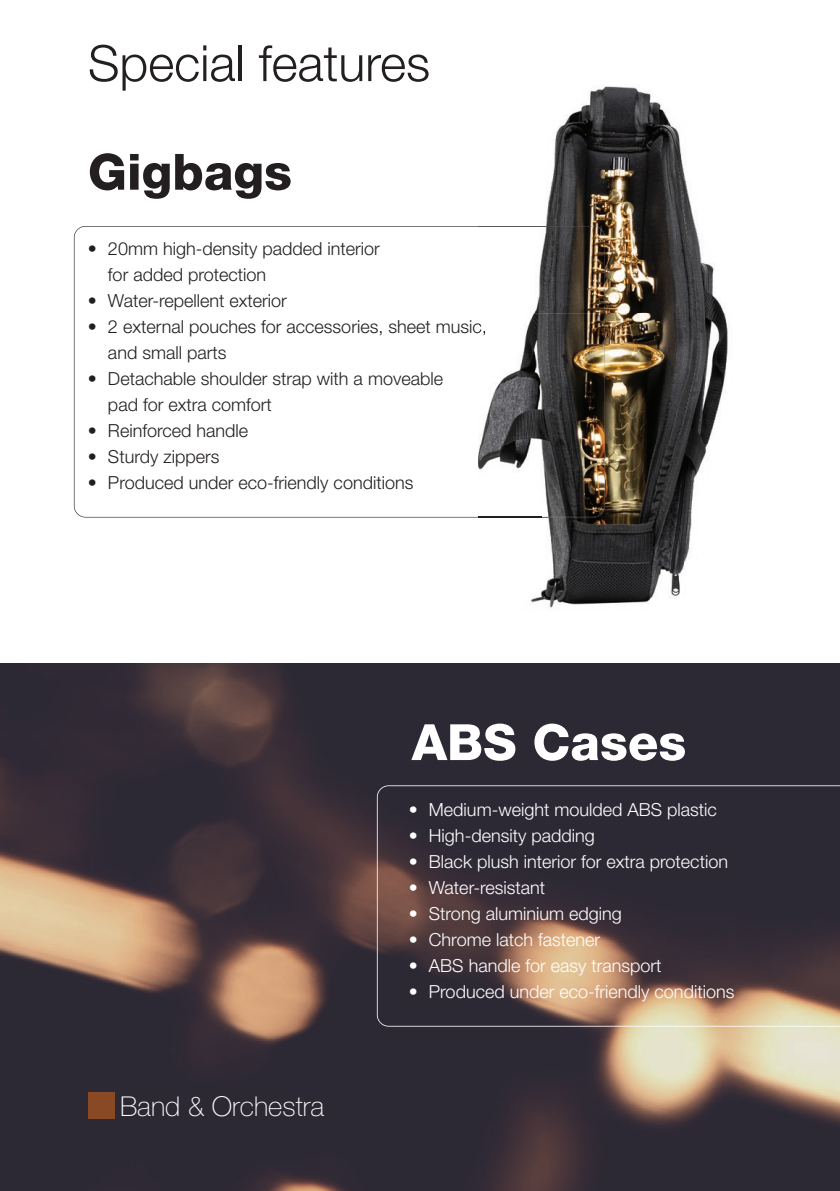
<style>
.page{position:relative;width:840px;height:1191px;background:#fff}
.page>*{position:absolute;margin:0;border:0;box-sizing:border-box;transform-origin:0 0}
.t1{font:300 50px "Helvetica Neue LT Std";color:#231f20}
.t2{font:800 50px "Helvetica Neue LT Std";color:#fff}
.t3{font:800 50px "Helvetica Neue LT Std";color:#231f20}
.t4{font:100 27.4px "Helvetica Neue LT Std";color:#fff}
.t5{font:300 18px/26px "Helvetica Neue LT Std";color:#231f20}
.t6{font:300 18px "Helvetica Neue LT Std";color:#fff}
</style>
<div class="page">
<img style="left:0;top:663px;width:839px;height:528px">
<svg style="left:74px;top:226px;width:404px;height:291px"></svg>
<img style="left:478px;top:86px;width:250px;height:522px">
<img style="left:478px;top:320px;width:7px;height:16px">
<img style="left:478px;top:226px;width:126px;height:58px">
<img style="left:541px;top:284px;width:63px;height:233px">
<img style="left:478px;top:517px;width:63px;height:1px">
<svg style="left:376px;top:785px;width:463px;height:241px;fill:#2f2a35"></svg>
<div style="left:88px;top:1092px;width:26px;height:27px;background:#884924"></div>
<h1 class="t1" style="left:88px;top:33px;width:343px">Special features</h1>
<h1 class="t3" style="left:88px;top:142px;width:205px">Gigbags</h1>
<p class="t5" style="left:108px;top:235px;width:273px;text-indent:-20px">• 20mm high-density padded interior for added protection</p>
<p class="t5" style="left:88px;top:287px;width:200px">• Water-repellent exterior</p>
<p class="t5" style="left:108px;top:313px;width:380px;text-indent:-20px">• 2 external pouches for accessories, sheet music, and small parts</p>
<p class="t5" style="left:108px;top:365px;width:336px;text-indent:-20px">• Detachable shoulder strap with a moveable pad for extra comfort</p>
<p class="t5" style="left:88px;top:417px;width:162px">• Reinforced handle</p>
<p class="t5" style="left:88px;top:443px;width:133px">• Sturdy zippers</p>
<p class="t5" style="left:88px;top:469px;width:327px">• Produced under eco-friendly conditions</p>
<h1 class="t2" style="left:411px;top:712px;width:276px">ABS Cases</h1>
<h2 class="t4" style="left:120px;top:1090px;width:205px">Band &amp; Orchestra</h2>
<p class="t6" style="left:408px;top:798px;width:309px">• Medium-weight moulded ABS plastic</p>
<p class="t6" style="left:408px;top:824px;width:187px">• High-density padding</p>
<p class="t6" style="left:408px;top:850px;width:320px">• Black plush interior for extra protection</p>
<p class="t6" style="left:408px;top:876px;width:138px">• Water-resistant</p>
<p class="t6" style="left:408px;top:902px;width:214px">• Strong aluminium edging</p>
<p class="t6" style="left:408px;top:928px;width:193px">• Chrome latch fastener</p>
<p class="t6" style="left:408px;top:954px;width:254px">• ABS handle for easy transport</p>
<p class="t6" style="left:408px;top:980px;width:327px">• Produced under eco-friendly conditions</p>
</div>
